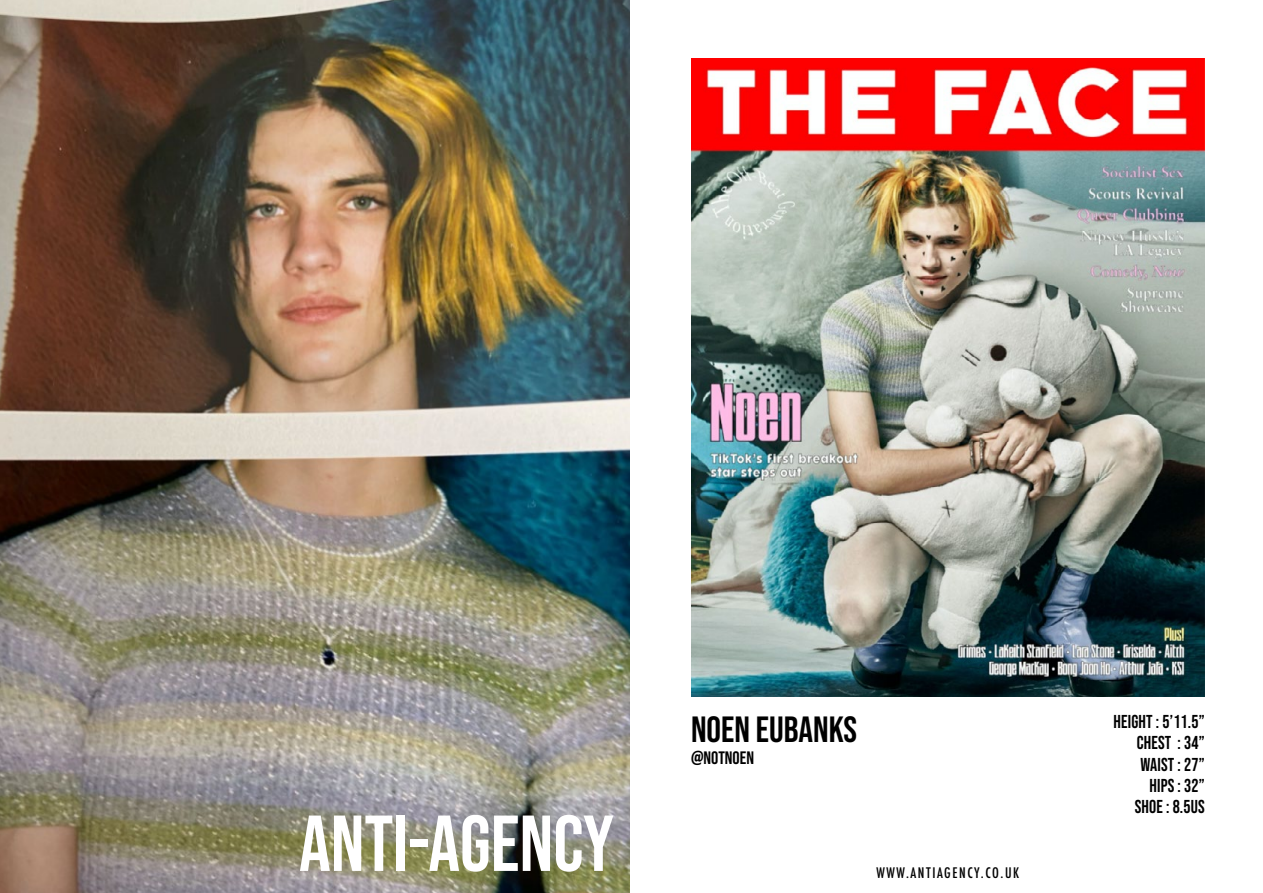
<style>
.page{position:relative;width:1263px;height:893px;background:#fff}
.page>*{position:absolute;margin:0;border:0;box-sizing:border-box;transform-origin:0 0}
.t1{font:79.05px "Bebas Neue";color:#fff}
.t2{font:36.45px "Bebas Neue";color:#000}
.t3{font:18.75px/21.3px "Bebas Neue";letter-spacing:.01em;color:#000;text-align:right;scale:.95 1}
.t4{font:18px "Bebas Neue";color:#000}
.t5{font:500 condensed 14.1px "Futura";letter-spacing:.11em;color:#000}
</style>
<div class="page">
<img style="left:0;top:0;width:629px;height:893px">
<img style="left:691px;top:58px;width:514px;height:638px">
<h1 class="t1" style="left:299px;top:799px;width:317px">ANTI-AGENCY</h1>
<h2 class="t2" style="left:691px;top:709px;width:168px">NOEN EUBANKS</h2>
<p class="t3" style="left:1113px;top:711px;width:97px">HEIGHT : 5’11.5”<br>CHEST : 34”<br>WAIST : 27”<br>HIPS : 32”<br>SHOE : 8.5US</p>
<p class="t4" style="left:691px;top:748px;width:64px">@NOTNOEN</p>
<p class="t5" style="left:877px;top:864px;width:144px">WWW.ANTIAGENCY.CO.UK</p>
</div>
